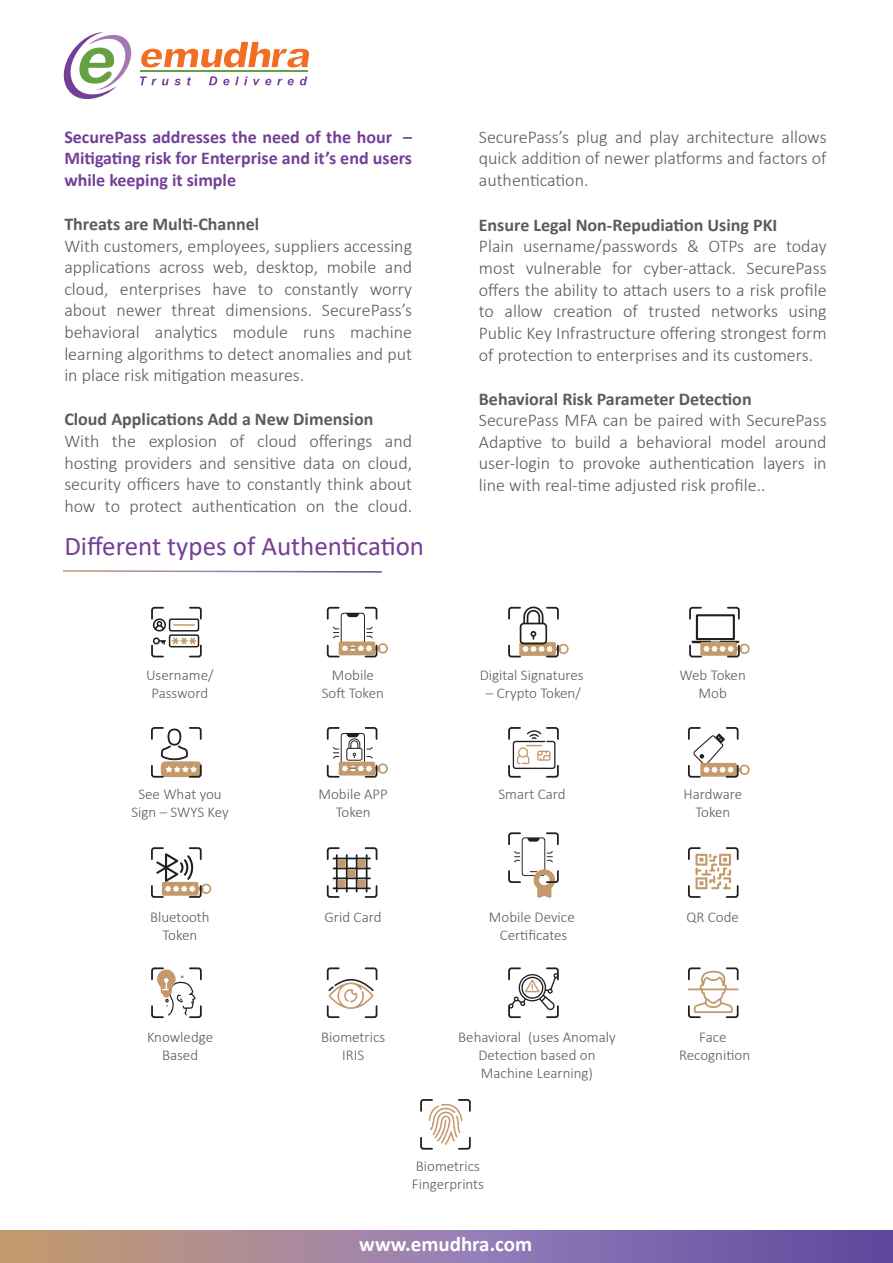
<style>
.page{position:relative;width:893px;height:1263px;background:#fff}
.page>*{position:absolute;margin:0;border:0;box-sizing:border-box;transform-origin:0 0}
.t1{font:27px "Calibri";color:#743f98}
.t2{font:700 21px "Calibri";color:#fff}
.t3{font:300 18px/21.6px "Calibri";color:#5b5b5b;text-align:justify}
.t4{font:700 18px "Calibri";color:#5b5b5b}
.t5{font:700 18px/21.6px "Calibri";color:#743f98;text-align:justify}
.t6{font:300 15px/18px "Calibri";color:#5b5b5b;text-align:center}
</style>
<div class="page">
<svg style="left:0;top:1230px;width:893px;height:33px;background:#95789d"></svg>
<hr style="left:141px;top:71px;width:167px;height:1px;background:#65a042">
<svg style="left:140px;top:76px;width:41px;height:9px"></svg>
<svg style="left:187px;top:77px;width:4px;height:8px"></svg>
<svg style="left:209px;top:76px;width:8px;height:9px"></svg>
<svg style="left:223px;top:79px;width:6px;height:6px"></svg>
<svg style="left:235px;top:76px;width:36px;height:9px"></svg>
<svg style="left:277px;top:79px;width:17px;height:6px"></svg>
<svg style="left:300px;top:76px;width:7px;height:9px"></svg>
<svg style="left:141px;top:42px;width:168px;height:26px"></svg>
<svg style="left:63px;top:32px;width:69px;height:67px"></svg>
<svg style="left:63px;top:570px;width:319px;height:3px"></svg>
<svg style="left:688px;top:967px;width:51px;height:51px"></svg>
<svg style="left:688px;top:847px;width:51px;height:51px"></svg>
<svg style="left:327px;top:967px;width:50px;height:51px"></svg>
<svg style="left:420px;top:1099px;width:51px;height:50px"></svg>
<svg style="left:151px;top:847px;width:60px;height:51px"></svg>
<svg style="left:151px;top:607px;width:51px;height:50px"></svg>
<svg style="left:327px;top:847px;width:50px;height:51px"></svg>
<svg style="left:689px;top:607px;width:61px;height:50px"></svg>
<svg style="left:327px;top:607px;width:61px;height:50px"></svg>
<svg style="left:508px;top:607px;width:61px;height:50px"></svg>
<svg style="left:151px;top:727px;width:51px;height:51px"></svg>
<svg style="left:508px;top:832px;width:51px;height:66px"></svg>
<svg style="left:151px;top:967px;width:51px;height:51px"></svg>
<svg style="left:508px;top:727px;width:51px;height:51px"></svg>
<svg style="left:688px;top:727px;width:62px;height:51px"></svg>
<svg style="left:327px;top:727px;width:61px;height:51px"></svg>
<svg style="left:508px;top:967px;width:51px;height:51px"></svg>
<p class="t5" style="left:64px;top:126px;width:349px">SecurePass addresses the need of the hour – Mitigating risk for Enterprise and it’s end users while keeping it simple</p>
<p class="t4" style="left:64px;top:211px;width:196px">Threats are Multi-Channel</p>
<p class="t3" style="left:64px;top:235px;width:349px">With customers, employees, suppliers accessing applications across web, desktop, mobile and cloud, enterprises have to constantly worry about newer threat dimensions. SecurePass’s behavioral analytics module runs machine learning algorithms to detect anomalies and put in place risk mitigation measures.</p>
<p class="t4" style="left:64px;top:407px;width:310px">Cloud Applications Add a New Dimension</p>
<p class="t3" style="left:64px;top:430px;width:349px">With the explosion of cloud offerings and hosting providers and sensitive data on cloud, security officers have to constantly think about how to protect authentication on the cloud.</p>
<h1 class="t1" style="left:64px;top:527px;width:361px">Different types of Authentication</h1>
<p class="t3" style="left:479px;top:126px;width:349px">SecurePass’s plug and play architecture allows quick addition of newer platforms and factors of authentication.</p>
<p class="t4" style="left:479px;top:212px;width:300px">Ensure Legal Non-Repudiation Using PKI</p>
<p class="t3" style="left:479px;top:236px;width:349px">Plain username/passwords &amp; OTPs are today most vulnerable for cyber-attack. SecurePass offers the ability to attach users to a risk profile to allow creation of trusted networks using Public Key Infrastructure offering strongest form of protection to enterprises and its customers.</p>
<p class="t4" style="left:479px;top:386px;width:274px">Behavioral Risk Parameter Detection</p>
<p class="t3" style="left:479px;top:409px;width:349px">SecurePass MFA can be paired with SecurePass Adaptive to build a behavioral model around user-login to provoke authentication layers in line with real-time adjusted risk profile..</p>
<p class="t6" style="left:146px;top:666px;width:69px">Username/<br>Password</p>
<p class="t6" style="left:322px;top:666px;width:64px">Mobile<br>Soft Token</p>
<p class="t6" style="left:480px;top:666px;width:105px">Digital Signatures</p>
<p class="t6" style="left:486px;top:684px;width:96px">– Crypto Token/</p>
<p class="t6" style="left:679px;top:666px;width:68px">Web Token<br>Mob</p>
<p class="t6" style="left:131px;top:785px;width:99px">See What you<br>Sign – SWYS Key</p>
<p class="t6" style="left:318px;top:785px;width:71px">Mobile APP<br>Token</p>
<p class="t6" style="left:498px;top:785px;width:69px">Smart Card</p>
<p class="t6" style="left:683px;top:785px;width:60px">Hardware<br>Token</p>
<p class="t6" style="left:150px;top:907px;width:61px">Bluetooth<br>Token</p>
<p class="t6" style="left:325px;top:907px;width:58px">Grid Card</p>
<p class="t6" style="left:489px;top:907px;width:87px">Mobile Device<br>Certificates</p>
<p class="t6" style="left:687px;top:907px;width:54px">QR Code</p>
<p class="t6" style="left:147px;top:1028px;width:68px">Knowledge<br>Based</p>
<p class="t6" style="left:321px;top:1028px;width:65px">Biometrics<br>IRIS</p>
<p class="t6" style="left:458px;top:1028px;width:159px">Behavioral (uses Anomaly<br>Detection based on<br>Machine Learning)</p>
<p class="t6" style="left:679px;top:1028px;width:73px">Face<br>Recognition</p>
<p class="t6" style="left:412px;top:1157px;width:74px;text-align:left">Biometrics<br>Fingerprints</p>
<p class="t2" style="left:359px;top:1229px;width:175px">www.emudhra.com</p>
</div>
